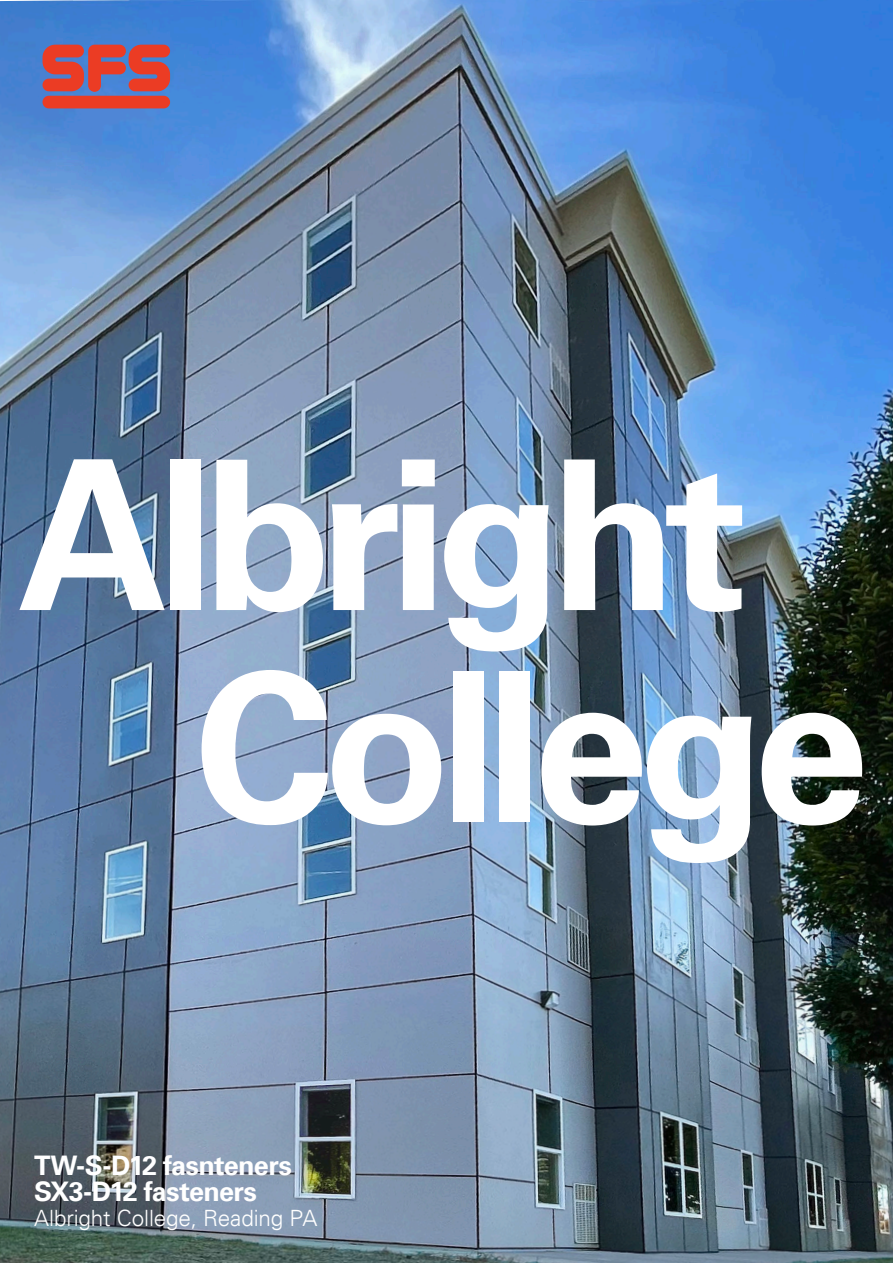
<style>
.page{position:relative;width:893px;height:1263px;background:#fff}
.page>*{position:absolute;margin:0;border:0;box-sizing:border-box;transform-origin:0 0}
.t1{font:700 208.5px "Univers";letter-spacing:-.055em;color:#fff}
.A4_Lead{font:700 27px "Univers";letter-spacing:-.03em;color:#fff}
.Lead{font:300 22.5px "Univers";letter-spacing:-.005em;color:#fff}
</style>
<div class="page">
<img style="left:0;top:0;width:893px;height:1263px">
<svg style="left:42px;top:45px;width:128px;height:47px;background:#b85159"></svg>
<div style="left:42px;top:96px;width:128px;height:12px;background:#eb3c24;border-radius:6px"></div>
<p class="t1" style="left:18px;top:414px;width:730px">Albright</p>
<p class="t1" style="left:194px;top:626px;width:676px">College</p>
<p class="A4_Lead" style="left:34px;top:1150px;width:259px">TW-S-D12 fasnteners</p>
<p class="A4_Lead" style="left:34px;top:1175px;width:225px">SX3-D12 fasteners</p>
<p class="Lead" style="left:34px;top:1204px;width:285px">Albright College, Reading PA</p>
</div>
